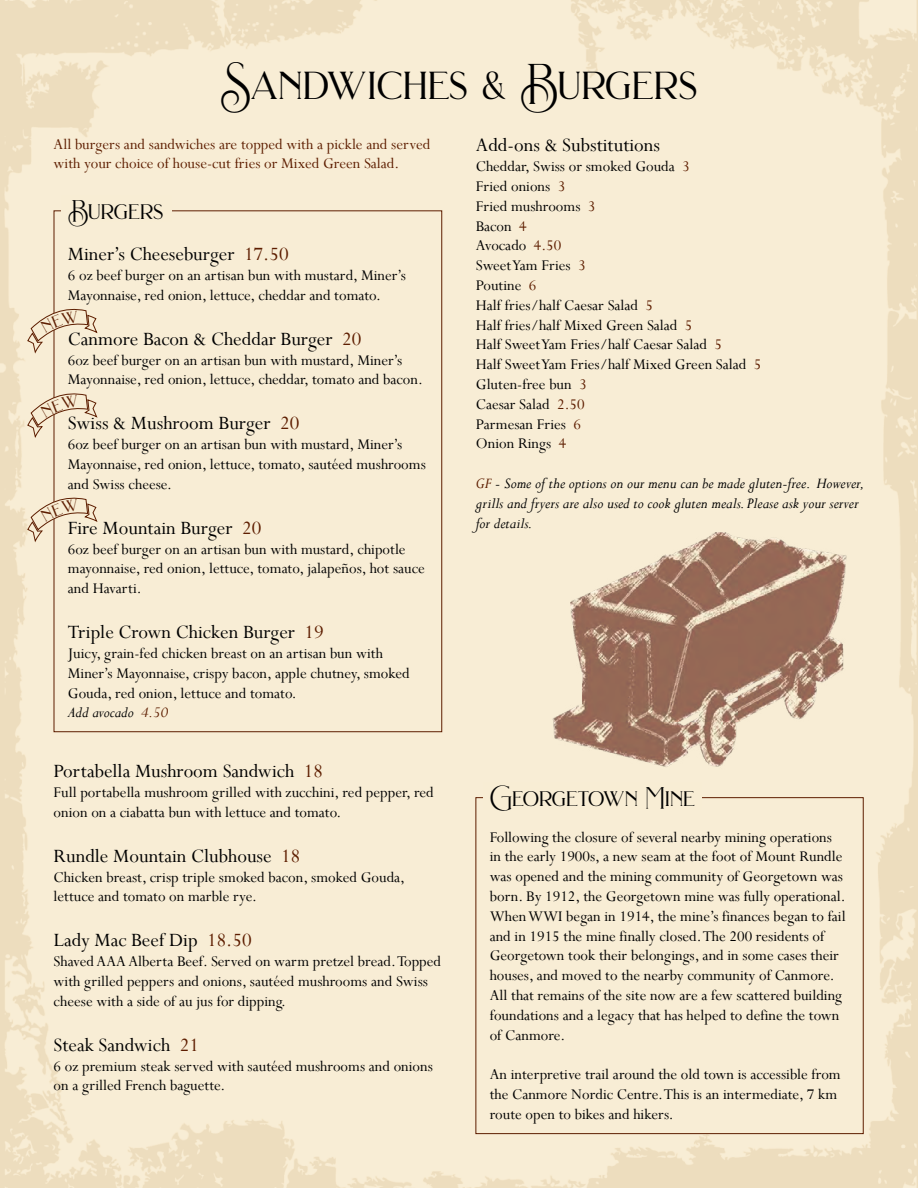
<style>
.page{position:relative;width:918px;height:1188px;background:#fff}
.page>*{position:absolute;margin:0;border:0;box-sizing:border-box;transform-origin:0 0}
.t1{font:39px "Brilon 1.2";color:#000}
.t2{font:21px "Perpetua";color:#000}
.t3{font:21px "Brilon 1.2";color:#000}
.t4{font:16.5px/19.8px "Perpetua";color:#000}
.t5{font:italic 16.5px/19.8px "Perpetua";color:#000}
.t6{font:16.5px/19.8px "Perpetua";color:#5d1d00}
.s1{color:#5d1d00}
.s2{font-style:italic}
.s3{font-style:italic;color:#5d1d00}
</style>
<div class="page">
<img style="left:0;top:0;width:918px;height:1188px">
<div style="left:61px;top:195px;width:111px;height:27px;background:#f8edd4"></div>
<img style="left:548px;top:532px;width:299px;height:258px">
<div style="left:483px;top:782px;width:219px;height:28px;background:#f8edd4"></div>
<svg style="left:27px;top:306px;width:71px;height:47px;background:#ebdbc3"></svg>
<svg style="left:27px;top:391px;width:71px;height:47px;background:#ebdbc3"></svg>
<svg style="left:27px;top:495px;width:71px;height:47px;background:#ebdbc3"></svg>
<h1 class="t1" style="left:220px;top:51px;width:479px">Sandwiches &amp; Burgers</h1>
<p class="t6" style="left:54px;top:134px;width:378px">All burgers and sandwiches are topped with a pickle and served with your choice of house-cut fries or Mixed Green Salad.</p>
<p class="t2" style="left:476px;top:132px;width:186px">Add-ons &amp; Substitutions</p>
<p class="t4" style="left:476px;top:156px;width:287px">Cheddar, Swiss or smoked Gouda <span class="s1">3<br></span>Fried onions <span class="s1">3<br></span>Fried mushrooms <span class="s1">3<br></span>Bacon <span class="s1">4<br></span>Avocado <span class="s1">4.50<br></span>Sweet Yam Fries <span class="s1">3<br></span>Poutine <span class="s1">6<br></span>Half fries/half Caesar Salad <span class="s1">5<br></span>Half fries/half Mixed Green Salad <span class="s1">5<br></span>Half Sweet Yam Fries/half Caesar Salad <span class="s1">5<br></span>Half Sweet Yam Fries/half Mixed Green Salad <span class="s1">5<br></span>Gluten-free bun <span class="s1">3<br></span>Caesar Salad <span class="s1">2.50<br></span>Parmesan Fries <span class="s1">6<br></span>Onion Rings <span class="s1">4</span></p>
<p class="t5" style="left:476px;top:473px;width:390px"><span class="s1">GF</span> - Some of the options on our menu can be made gluten-free. However, grills and fryers are also used to cook gluten meals. Please ask your server for details.</p>
<p class="t3" style="left:68px;top:193px;width:97px">Burgers</p>
<p class="t2" style="left:68px;top:241px;width:222px">Miner’s Cheeseburger <span class="s1">17.50</span></p>
<p class="t4" style="left:68px;top:265px;width:340px">6 oz beef burger on an artisan bun with mustard, Miner’s<br>Mayonnaise, red onion, lettuce, cheddar and tomato.</p>
<p class="t2" style="left:68px;top:326px;width:295px">Canmore Bacon &amp; Cheddar Burger <span class="s1">20</span></p>
<p class="t4" style="left:68px;top:350px;width:357px">6oz beef burger on an artisan bun with mustard, Miner’s<br>Mayonnaise, red onion, lettuce, cheddar, tomato and bacon.</p>
<p class="t2" style="left:68px;top:410px;width:233px">Swiss &amp; Mushroom Burger <span class="s1">20</span></p>
<p class="t4" style="left:68px;top:434px;width:360px">6oz beef burger on an artisan bun with mustard, Miner’s<br>Mayonnaise, red onion, lettuce, tomato, sautéed mushrooms and Swiss cheese.</p>
<p class="t2" style="left:68px;top:515px;width:195px">Fire Mountain Burger <span class="s1">20</span></p>
<p class="t4" style="left:68px;top:539px;width:358px">6oz beef burger on an artisan bun with mustard, chipotle mayonnaise, red onion, lettuce, tomato, jalapeños, hot sauce and Havarti.</p>
<p class="t2" style="left:68px;top:619px;width:257px">Triple Crown Chicken Burger <span class="s1">19</span></p>
<p class="t4" style="left:68px;top:643px;width:343px">Juicy, grain-fed chicken breast on an artisan bun with Miner’s Mayonnaise, crispy bacon, apple chutney, smoked Gouda, red onion, lettuce and tomato.<br><span class="s2">Add avocado</span> <span class="s3">4.50</span></p>
<p class="t2" style="left:54px;top:758px;width:271px">Portabella Mushroom Sandwich <span class="s1">18</span></p>
<p class="t4" style="left:54px;top:782px;width:382px">Full portabella mushroom grilled with zucchini, red pepper, red onion on a ciabatta bun with lettuce and tomato.</p>
<p class="t2" style="left:54px;top:842px;width:248px">Rundle Mountain Clubhouse <span class="s1">18</span></p>
<p class="t4" style="left:54px;top:867px;width:353px">Chicken breast, crisp triple smoked bacon, smoked Gouda, lettuce and tomato on marble rye.</p>
<p class="t2" style="left:54px;top:927px;width:200px">Lady Mac Beef Dip <span class="s1">18.50</span></p>
<p class="t4" style="left:54px;top:951px;width:389px">Shaved AAA Alberta Beef. Served on warm pretzel bread. Topped with grilled peppers and onions, sautéed mushrooms and Swiss cheese with a side of au jus for dipping.</p>
<p class="t2" style="left:54px;top:1031px;width:147px">Steak Sandwich <span class="s1">21</span></p>
<p class="t4" style="left:54px;top:1056px;width:381px">6 oz premium steak served with sautéed mushrooms and onions on a grilled French baguette.</p>
<p class="t3" style="left:490px;top:781px;width:207px">Georgetown Mine</p>
<p class="t4" style="left:490px;top:827px;width:357px">Following the closure of several nearby mining operations in the early 1900s, a new seam at the foot of Mount Rundle was opened and the mining community of Georgetown was born. By 1912, the Georgetown mine was fully operational.<br>When WWI began in 1914, the mine’s finances began to fail and in 1915 the mine finally closed. The 200 residents of Georgetown took their belongings, and in some cases their houses, and moved to the nearby community of Canmore.<br>All that remains of the site now are a few scattered building foundations and a legacy that has helped to define the town of Canmore.</p>
<p class="t4" style="left:490px;top:1064px;width:353px">An interpretive trail around the old town is accessible from the Canmore Nordic Centre. This is an intermediate, 7 km route open to bikes and hikers.</p>
</div>
